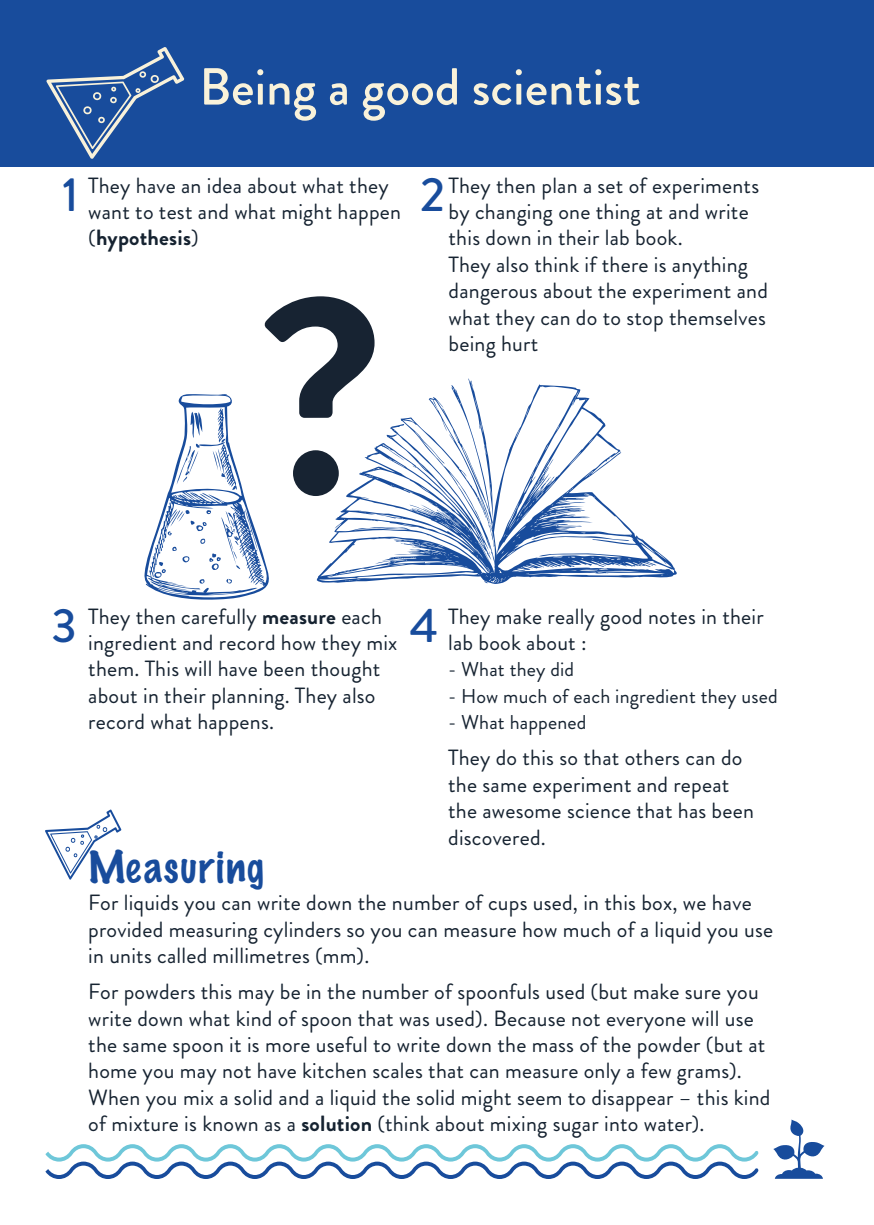
<style>
.page{position:relative;width:874px;height:1225px;background:#fff}
.page>*{position:absolute;margin:0;border:0;box-sizing:border-box;transform-origin:0 0}
.t1{font:700 277.2px "Brandon Grotesque";color:#172332}
.t2{font:500 52px "Brandon Grotesque";color:#f9f2da}
.t3{font:500 48px "Brandon Grotesque";color:#184c9c}
.t4{font:100 40px "Marker Felt";letter-spacing:.045em;color:#184c9c}
.t5{font:22px/26.4px "Brandon Grotesque";letter-spacing:.01em;color:#162331}
.t6{font:20px "Brandon Grotesque";letter-spacing:.01em;color:#162331}
.s1{font-weight:700}
</style>
<div class="page">
<div style="left:0;top:0;width:873px;height:166px;background:#184c9c"></div>
<svg style="left:46px;top:47px;width:138px;height:112px"></svg>
<svg style="left:45px;top:1144px;width:713px;height:35px"></svg>
<svg style="left:316px;top:378px;width:352px;height:206px"></svg>
<svg style="left:491px;top:384px;width:185px;height:193px"></svg>
<svg style="left:144px;top:394px;width:125px;height:206px"></svg>
<svg style="left:45px;top:809px;width:76px;height:70px"></svg>
<svg style="left:773px;top:1119px;width:51px;height:59px"></svg>
<p class="t2" style="left:199px;top:51px;width:443px">Being a good scientist</p>
<p class="t3" style="left:62px;top:161px;width:18px">1</p>
<p class="t5" style="left:448px;top:172px;width:312px">They then plan a set of experiments by changing one thing at and write this down in their lab book.</p>
<p class="t5" style="left:448px;top:251px;width:321px">They also think if there is anything dangerous about the experiment and what they can do to stop themselves being hurt</p>
<p class="t5" style="left:88px;top:172px;width:314px">They have an idea about what they want to test and what might happen (<span class="s1">hypothesis</span>)</p>
<p class="t3" style="left:420px;top:161px;width:26px">2</p>
<h1 class="t1" style="left:259px;top:204px;width:127px">?</h1>
<p class="t3" style="left:52px;top:592px;width:27px">3</p>
<p class="t5" style="left:88px;top:603px;width:310px">They then carefully <span class="s1">measure</span> each ingredient and record how they mix them. This will have been thought about in their planning. They also record what happens.</p>
<p class="t3" style="left:410px;top:592px;width:30px">4</p>
<p class="t5" style="left:448px;top:603px;width:317px">They make really good notes in their lab book about :</p>
<p class="t6" style="left:448px;top:656px;width:127px">- What they did</p>
<p class="t6" style="left:448px;top:682px;width:331px">- How much of each ingredient they used</p>
<p class="t6" style="left:448px;top:708px;width:140px">- What happened</p>
<p class="t5" style="left:448px;top:745px;width:307px">They do this so that others can do the same experiment and repeat the awesome science that has been discovered.</p>
<p class="t4" style="left:88px;top:835px;width:177px">Measuring</p>
<p class="t5" style="left:88px;top:890px;width:686px">For liquids you can write down the number of cups used, in this box, we have provided measuring cylinders so you can measure how much of a liquid you use in units called millimetres (mm).</p>
<p class="t5" style="left:88px;top:978px;width:678px">For powders this may be in the number of spoonfuls used (but make sure you write down what kind of spoon that was used). Because not everyone will use the same spoon it is more useful to write down the mass of the powder (but at home you may not have kitchen scales that can measure only a few grams).</p>
<p class="t5" style="left:88px;top:1084px;width:683px">When you mix a solid and a liquid the solid might seem to disappear – this kind of mixture is known as a <span class="s1">solution</span> (think about mixing sugar into water).</p>
</div>
